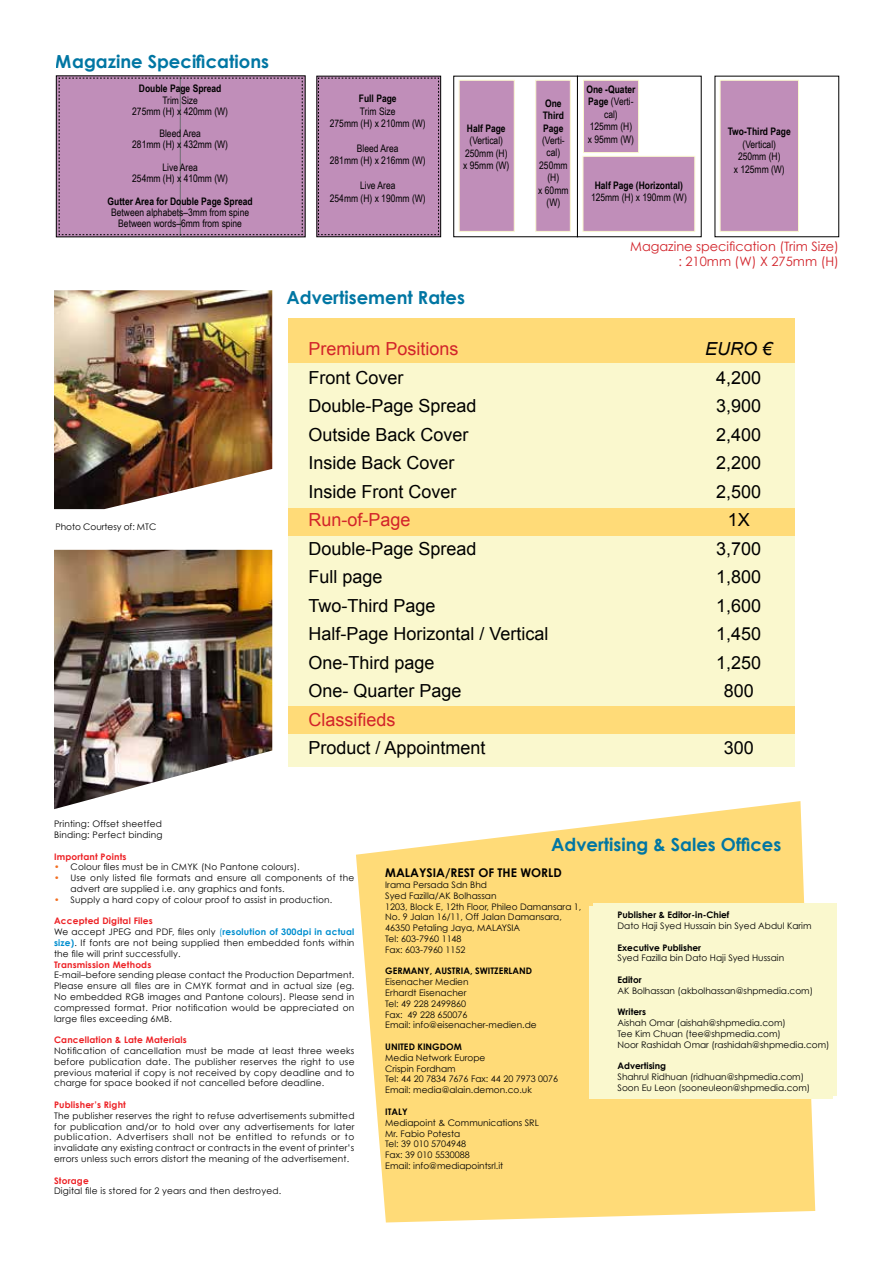
<style>
.page{position:relative;width:893px;height:1263px;background:#fff}
.page>*{position:absolute;margin:0;border:0;box-sizing:border-box;transform-origin:0 0}
.t1{font:18px/28.5px "Arial";color:#000}
.t2{font:700 18px "Century Gothic";color:#0076a3}
.t3{font:18px "Arial";color:#d2232a}
.t4{font:italic 18px "Arial";color:#000}
.t5{font:12.9px/15.5px "Century Gothic";color:#d2232a;text-align:right}
.t6{font:700 12px "Century Gothic";color:#000}
.t7{font:10.35px/12.5px "Arial Narrow";color:#000;text-align:center}
.t8{font:700 10.35px/12.5px "Arial Narrow";color:#000}
.t9{font:9px/10.8px "Century Gothic";color:#000}
.t10{font:9px/10.8px "Century Gothic";letter-spacing:.02em;color:#000}
.t11{font:700 9px "Century Gothic";color:#000}
.t12{font:700 9px "Century Gothic";letter-spacing:.02em;color:#ed2024}
.s1{font-weight:700}
.s2{color:#f36f21}
.s3{font-weight:700;color:#ed2024}
.s4{color:#008ecf}
.s5{font-weight:700;color:#008ecf}
</style>
<div class="page">
<img style="left:54px;top:290px;width:218px;height:219px">
<img style="left:54px;top:550px;width:218px;height:259px">
<svg style="left:356px;top:801px;width:459px;height:421px;background:#fee08b"></svg>
<div style="left:590px;top:906px;width:243px;height:193px;background:#faf8ce"></div>
<div style="left:593px;top:903px;width:243px;height:193px;background:#faf8ce"></div>
<svg style="left:317px;top:76px;width:124px;height:161px"></svg>
<svg style="left:56px;top:76px;width:249px;height:161px;background:#896684"></svg>
<hr style="left:180px;top:75px;width:1px;height:162px;background:#6d6e71">
<div style="left:459px;top:80px;width:55px;height:152px;background:#c08eb9;border:1px solid #faf8ce"></div>
<div style="left:720px;top:80px;width:79px;height:152px;background:#c08eb9;border:1px solid #faf8ce"></div>
<div style="left:583px;top:80px;width:56px;height:73px;background:#c08eb9;border:1px solid #faf8ce"></div>
<div style="left:583px;top:156px;width:112px;height:76px;background:#c08eb9;border:1px solid #faf8ce"></div>
<div style="left:536px;top:80px;width:35px;height:152px;background:#c08eb9;border:1px solid #faf8ce"></div>
<div style="left:318px;top:78px;width:121px;height:157px;background:#c08eb9"></div>
<div style="left:59px;top:78px;width:244px;height:157px;background:#c08eb9"></div>
<div style="left:288px;top:319px;width:507px;height:448px;background:#faf8ce"></div>
<div style="left:288px;top:508px;width:507px;height:28px;background:#ffdb78"></div>
<div style="left:288px;top:319px;width:507px;height:44px;background:#ffdb78"></div>
<div style="left:288px;top:706px;width:507px;height:27px;background:#ffdb78"></div>
<h1 class="t2" style="left:56px;top:50px;width:215px">Magazine Specifications</h1>
<p class="t8" style="left:139px;top:82px;width:84px">Double Page Spread</p>
<p class="t7" style="left:132px;top:94px;width:97px;line-height:11.2px">Trim Size<br>275mm (H) x 420mm (W)</p>
<p class="t7" style="left:132px;top:128px;width:97px;line-height:11.2px">Bleed Area<br>281mm (H) x 432mm (W)</p>
<p class="t7" style="left:132px;top:161px;width:97px;line-height:11.2px">Live Area<br>254mm (H) x 410mm (W)</p>
<p class="t8" style="left:108px;top:194px;width:147px">Gutter Area for Double Page Spread</p>
<p class="t7" style="left:111px;top:206px;width:139px;line-height:11.2px">Between alphabets–3mm from spine<br>Between words–6mm from spine</p>
<p class="t8" style="left:359px;top:92px;width:39px">Full Page</p>
<p class="t7" style="left:330px;top:104px;width:97px">Trim Size<br>275mm (H) x 210mm (W)</p>
<p class="t7" style="left:330px;top:142px;width:97px">Bleed Area<br>281mm (H) x 216mm (W)</p>
<p class="t7" style="left:330px;top:179px;width:97px">Live Area<br>254mm (H) x 190mm (W)</p>
<p class="t8" style="left:467px;top:121px;width:40px">Half Page</p>
<p class="t7" style="left:463px;top:134px;width:48px">(Vertical)<br>250mm (H) x 95mm (W)</p>
<p class="t8" style="left:543px;top:96px;width:23px">One<br>Third<br>Page</p>
<p class="t7" style="left:538px;top:134px;width:32px">(Verti&shy;cal)<br>250mm (H)<br>x 60mm (W)</p>
<p class="t9" style="left:56px;top:521px;width:102px">Photo Courtesy of: MTC</p>
<h1 class="t2" style="left:286px;top:286px;width:180px">Advertisement Rates</h1>
<h1 class="t3" style="left:308px;top:337px;width:152px">Premium Positions</h1>
<h1 class="t1" style="left:308px;top:363px;width:170px">Front Cover<br>Double-Page Spread<br>Outside Back Cover<br>Inside Back Cover<br>Inside Front Cover</h1>
<h1 class="t3" style="left:308px;top:508px;width:104px">Run-of-Page</h1>
<h1 class="t1" style="left:308px;top:534px;width:242px">Double-Page Spread<br>Full page<br>Two-Third Page<br>Half-Page Horizontal / Vertical<br>One-Third page<br>One- Quarter Page</h1>
<h1 class="t3" style="left:308px;top:708px;width:89px">Classifieds</h1>
<h1 class="t1" style="left:308px;top:734px;width:179px">Product / Appointment</h1>
<p class="t7" style="left:586px;top:83px;width:51px"><span class="s1">One -Quater<br>Page</span> (Verti&shy;cal)<br>125mm (H) x 95mm (W)</p>
<p class="t8" style="left:595px;top:178px;width:90px">Half Page (Horizontal)</p>
<p class="t7" style="left:591px;top:191px;width:97px">125mm (H) x 190mm (W)</p>
<p class="t8" style="left:728px;top:125px;width:65px">Two-Third Page</p>
<p class="t7" style="left:734px;top:138px;width:52px">(Vertical)<br>250mm (H)<br>x 125mm (W)</p>
<h2 class="t5" style="left:630px;top:238px;width:210px">Magazine specification (Trim Size) : 210mm (W) X 275mm (H)</h2>
<h1 class="t4" style="left:705px;top:337px;width:69px">EURO €</h1>
<h1 class="t1" style="left:716px;top:363px;width:47px;text-align:center">4,200<br>3,900<br>2,400<br>2,200<br>2,500<br>1X<br>3,700<br>1,800<br>1,600<br>1,450<br>1,250<br>800</h1>
<h1 class="t1" style="left:724px;top:734px;width:32px">300</h1>
<p class="t10" style="left:54px;top:818px;width:110px">Printing: Offset sheetfed<br>Binding: Perfect binding</p>
<p class="t12" style="left:54px;top:851px;width:74px">Important Points</p>
<p class="t10" style="left:54px;top:862px;width:247px"><span class="s2">•</span> Colour files must be in CMYK (No Pantone colours).</p>
<p class="t10" style="left:71px;top:872px;width:285px;text-indent:-17px"><span class="s2">•</span> Use only listed file formats and ensure all components of the advert are supplied i.e. any graphics and fonts.</p>
<p class="t10" style="left:54px;top:894px;width:280px"><span class="s2">•</span> Supply a hard copy of colour proof to assist in production.</p>
<p class="t10" style="left:54px;top:916px;width:302px"><span class="s3">Accepted Digital Files<br></span>We accept JPEG and PDF, files only <span class="s4">(</span><span class="s5">resolution of 300dpi in actual size)</span>. If fonts are not being supplied then embedded fonts within the file will print successfully.</p>
<p class="t12" style="left:54px;top:959px;width:99px">Transmission Methods</p>
<p class="t9" style="left:54px;top:970px;width:302px;text-align:justify">E-mail–before sending please contact the Production Department.<br>Please ensure all files are in CMYK format and in actual size (eg.<br>No embedded RGB images and Pantone colours). Please send in compressed format. Prior notification would be appreciated on large files exceeding 6MB.</p>
<p class="t12" style="left:54px;top:1034px;width:134px">Cancellation &amp; Late Materials</p>
<p class="t9" style="left:54px;top:1045px;width:302px;text-align:justify">Notification of cancellation must be made at least three weeks before publication date. The publisher reserves the right to use previous material if copy is not received by copy deadline and to charge for space booked if not cancelled before deadline.</p>
<p class="t12" style="left:54px;top:1099px;width:73px">Publisher’s Right</p>
<p class="t9" style="left:54px;top:1110px;width:302px;text-align:justify">The publisher reserves the right to refuse advertisements submitted for publication and/or to hold over any advertisements for later publication. Advertisers shall not be entitled to refunds or to invalidate any existing contract or contracts in the event of printer’s errors unless such errors distort the meaning of the advertisement.</p>
<p class="t12" style="left:54px;top:1175px;width:36px">Storage</p>
<p class="t10" style="left:54px;top:1186px;width:229px">Digital file is stored for 2 years and then destroyed.</p>
<h1 class="t2" style="left:551px;top:833px;width:232px">Advertising &amp; Sales Offices</h1>
<h3 class="t6" style="left:385px;top:865px;width:178px">MALAYSIA/REST OF THE WORLD</h3>
<p class="t9" style="left:385px;top:879px;width:198px">Irama Persada Sdn Bhd<br>Syed Fazilla/AK Bolhassan<br>1203, Block E, 12th Floor, Phileo Damansara 1,<br>No. 9 Jalan 16/11, Off Jalan Damansara,<br>46350 Petaling Jaya, MALAYSIA<br>Tel: 603-7960 1148<br>Fax: 603-7960 1152</p>
<p class="t11" style="left:385px;top:965px;width:148px">GERMANY, AUSTRIA, SWITZERLAND</p>
<p class="t9" style="left:385px;top:976px;width:153px">Eisenacher Medien<br>Erhardt Eisenacher<br>Tel: 49 228 2499860<br>Fax: 49 228 650076<br>Email: info@eisenacher-medien.de</p>
<p class="t11" style="left:385px;top:1041px;width:78px">UNITED KINGDOM</p>
<p class="t9" style="left:385px;top:1052px;width:174px">Media Network Europe<br>Crispin Fordham<br>Tel: 44 20 7834 7676 Fax: 44 20 7973 0076<br>Email: media@alain.demon.co.uk</p>
<p class="t11" style="left:385px;top:1106px;width:24px">ITALY</p>
<p class="t9" style="left:385px;top:1117px;width:155px">Mediapoint &amp; Communications SRL<br>Mr. Fabio Potesta<br>Tel: 39 010 5704948<br>Fax: 39 010 5530088<br>Email: info@mediapointsrl.it</p>
<p class="t11" style="left:617px;top:909px;width:113px">Publisher &amp; Editor-in-Chief</p>
<p class="t9" style="left:617px;top:920px;width:195px">Dato Haji Syed Hussain bin Syed Abdul Karim</p>
<p class="t11" style="left:617px;top:942px;width:85px">Executive Publisher</p>
<p class="t9" style="left:617px;top:953px;width:168px">Syed Fazilla bin Dato Haji Syed Hussain</p>
<p class="t11" style="left:617px;top:974px;width:26px">Editor</p>
<p class="t9" style="left:617px;top:985px;width:197px">AK Bolhassan (akbolhassan@shpmedia.com)</p>
<p class="t11" style="left:617px;top:1006px;width:30px">Writers</p>
<p class="t9" style="left:617px;top:1017px;width:214px">Aishah Omar (aishah@shpmedia.com)<br>Tee Kim Chuan (tee@shpmedia.com)<br>Noor Rashidah Omar (rashidah@shpmedia.com)</p>
<p class="t11" style="left:617px;top:1060px;width:50px">Advertising</p>
<p class="t9" style="left:617px;top:1071px;width:194px">Shahrul Ridhuan (ridhuan@shpmedia.com)<br>Soon Eu Leon (sooneuleon@shpmedia.com)</p>
</div>
